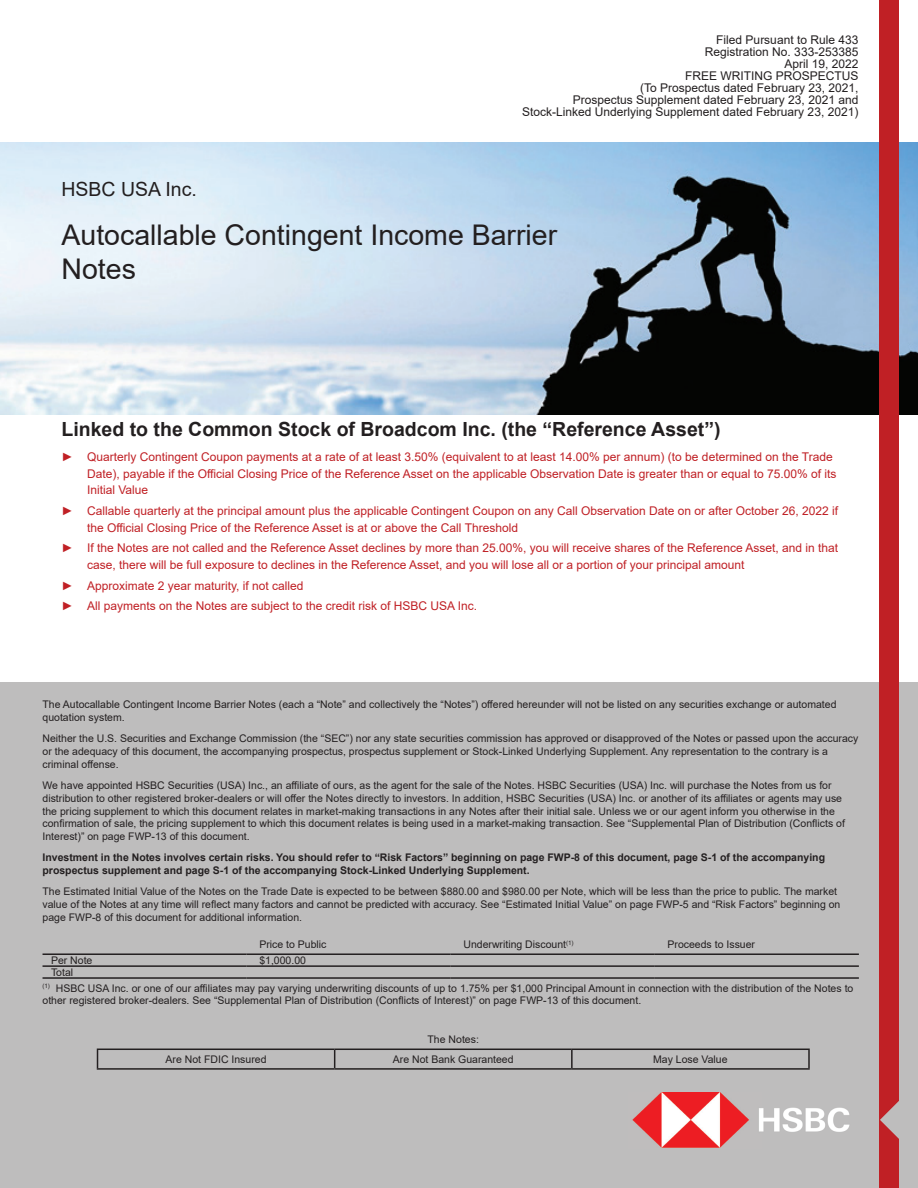
<style>
.page{position:relative;width:918px;height:1188px;background:#fff}
.page>*{position:absolute;margin:0;border:0;box-sizing:border-box;transform-origin:0 0}
.t1{font:28.5px/34.5px "Arial";color:#231f20}
.t2{font:700 19.5px "Arial";color:#231f20}
.t3{font:19.5px "Arial";color:#231f20}
.t4{font:12px/16.5px "Arial";color:#c02025}
.t5{font:12px/12px "Arial";color:#231f20;text-align:right}
.t6{font:10.5px/12.8px "Arial";color:#231f20}
.t7{font:700 10.5px/12.8px "Arial";color:#231f20}
</style>
<div class="page">
<div style="left:0;top:682px;width:918px;height:506px;background:#bebdbd"></div>
<hr style="left:43px;top:965px;width:204px;height:2px;background:#231f20">
<hr style="left:247px;top:965px;width:204px;height:2px;background:#231f20">
<hr style="left:451px;top:965px;width:204px;height:2px;background:#231f20">
<hr style="left:655px;top:965px;width:204px;height:2px;background:#231f20">
<hr style="left:43px;top:977px;width:204px;height:2px;background:#231f20">
<hr style="left:247px;top:977px;width:204px;height:2px;background:#231f20">
<hr style="left:451px;top:977px;width:204px;height:2px;background:#231f20">
<hr style="left:655px;top:977px;width:204px;height:2px;background:#231f20">
<hr style="left:43px;top:953px;width:204px;height:2px;background:#231f20">
<hr style="left:247px;top:953px;width:204px;height:2px;background:#231f20">
<hr style="left:451px;top:953px;width:204px;height:2px;background:#231f20">
<hr style="left:655px;top:953px;width:204px;height:2px;background:#231f20">
<hr style="left:97px;top:1049px;width:238px;height:1px;background:#231f20">
<svg style="left:97px;top:1050px;width:1px;height:18px"></svg>
<hr style="left:335px;top:1049px;width:237px;height:1px;background:#231f20">
<svg style="left:334px;top:1050px;width:1px;height:18px"></svg>
<hr style="left:572px;top:1049px;width:238px;height:1px;background:#231f20">
<svg style="left:571px;top:1050px;width:2px;height:18px"></svg>
<svg style="left:808px;top:1050px;width:2px;height:18px"></svg>
<hr style="left:97px;top:1068px;width:238px;height:2px;background:#231f20">
<hr style="left:335px;top:1068px;width:237px;height:2px;background:#231f20">
<hr style="left:572px;top:1068px;width:238px;height:2px;background:#231f20">
<img style="left:0;top:142px;width:918px;height:272px">
<div style="left:879px;top:0;width:20px;height:1188px;background:#c02025"></div>
<svg style="left:880px;top:1101px;width:19px;height:38px"></svg>
<img style="left:632px;top:1093px;width:218px;height:55px">
<p class="t5" style="left:522px;top:33px;width:338px">Filed Pursuant to Rule 433<br>Registration No. 333-253385<br>April 19, 2022<br>FREE WRITING PROSPECTUS<br>(To Prospectus dated February 23, 2021,<br>Prospectus Supplement dated February 23, 2021 and Stock-Linked Underlying Supplement dated February 23, 2021)</p>
<h2 class="t3" style="left:62px;top:176px;width:137px">HSBC USA Inc.</h2>
<h1 class="t1" style="left:62px;top:217px;width:497px">Autocallable Contingent Income Barrier<br>Notes</h1>
<h2 class="t2" style="left:62px;top:416px;width:661px">Linked to the Common Stock of Broadcom Inc. (the “Reference Asset”)</h2>
<p class="t4" style="left:87px;top:449px;width:751px;text-indent:-26px">► Quarterly Contingent Coupon payments at a rate of at least 3.50% (equivalent to at least 14.00% per annum) (to be determined on the Trade<br>Date), payable if the Official Closing Price of the Reference Asset on the applicable Observation Date is greater than or equal to 75.00% of its<br>Initial Value</p>
<p class="t4" style="left:87px;top:503px;width:753px;text-indent:-26px">► Callable quarterly at the principal amount plus the applicable Contingent Coupon on any Call Observation Date on or after October 26, 2022 if the Official Closing Price of the Reference Asset is at or above the Call Threshold</p>
<p class="t4" style="left:87px;top:540px;width:753px;text-indent:-26px">► If the Notes are not called and the Reference Asset declines by more than 25.00%, you will receive shares of the Reference Asset, and in that case, there will be full exposure to declines in the Reference Asset, and you will lose all or a portion of your principal amount</p>
<p class="t4" style="left:61px;top:575px;width:417px;line-height:20.7px">► Approximate 2 year maturity, if not called<br>► All payments on the Notes are subject to the credit risk of HSBC USA Inc.</p>
<p class="t6" style="left:43px;top:698px;width:796px">The Autocallable Contingent Income Barrier Notes (each a “Note” and collectively the “Notes”) offered hereunder will not be listed on any securities exchange or automated quotation system.</p>
<p class="t6" style="left:43px;top:732px;width:817px">Neither the U.S. Securities and Exchange Commission (the “SEC”) nor any state securities commission has approved or disapproved of the Notes or passed upon the accuracy or the adequacy of this document, the accompanying prospectus, prospectus supplement or Stock-Linked Underlying Supplement. Any representation to the contrary is a criminal offense.</p>
<p class="t6" style="left:43px;top:779px;width:804px">We have appointed HSBC Securities (USA) Inc., an affiliate of ours, as the agent for the sale of the Notes. HSBC Securities (USA) Inc. will purchase the Notes from us for distribution to other registered broker-dealers or will offer the Notes directly to investors. In addition, HSBC Securities (USA) Inc. or another of its affiliates or agents may use the pricing supplement to which this document relates in market-making transactions in any Notes after their initial sale. Unless we or our agent inform you otherwise in the confirmation of sale, the pricing supplement to which this document relates is being used in a market-making transaction. See “Supplemental Plan of Distribution (Conflicts of Interest)” on page FWP-13 of this document.</p>
<p class="t7" style="left:43px;top:851px;width:784px">Investment in the Notes involves certain risks. You should refer to “Risk Factors” beginning on page FWP-8 of this document, page S-1 of the accompanying prospectus supplement and page S-1 of the accompanying Stock-Linked Underlying Supplement.</p>
<p class="t6" style="left:43px;top:885px;width:799px">The Estimated Initial Value of the Notes on the Trade Date is expected to be between $880.00 and $980.00 per Note, which will be less than the price to public. The market value of the Notes at any time will reflect many factors and cannot be predicted with accuracy. See “Estimated Initial Value” on page FWP-5 and “Risk Factors” beginning on page FWP-8 of this document for additional information.</p>
<p class="t6" style="left:259px;top:938px;width:69px">Price to Public</p>
<p class="t6" style="left:463px;top:938px;width:112px">Underwriting Discount<sup>(1)</sup></p>
<p class="t6" style="left:668px;top:938px;width:89px">Proceeds to Issuer</p>
<p class="t6" style="left:51px;top:954px;width:43px">Per Note</p>
<p class="t6" style="left:259px;top:954px;width:48px">$1,000.00</p>
<p class="t6" style="left:43px;top:964px;width:812px;line-height:15.6px;text-indent:9px">Total<br><sup>(1)</sup> HSBC USA Inc. or one of our affiliates may pay varying underwriting discounts of up to 1.75% per $1,000 Principal Amount in connection with the distribution of the Notes to</p>
<p class="t6" style="left:43px;top:994px;width:600px">other registered broker-dealers. See “Supplemental Plan of Distribution (Conflicts of Interest)” on page FWP-13 of this document.</p>
<p class="t6" style="left:428px;top:1032px;width:53px">The Notes:</p>
<p class="t6" style="left:166px;top:1053px;width:102px">Are Not FDIC Insured</p>
<p class="t6" style="left:393px;top:1053px;width:122px">Are Not Bank Guaranteed</p>
<p class="t6" style="left:653px;top:1053px;width:76px">May Lose Value</p>
</div>
